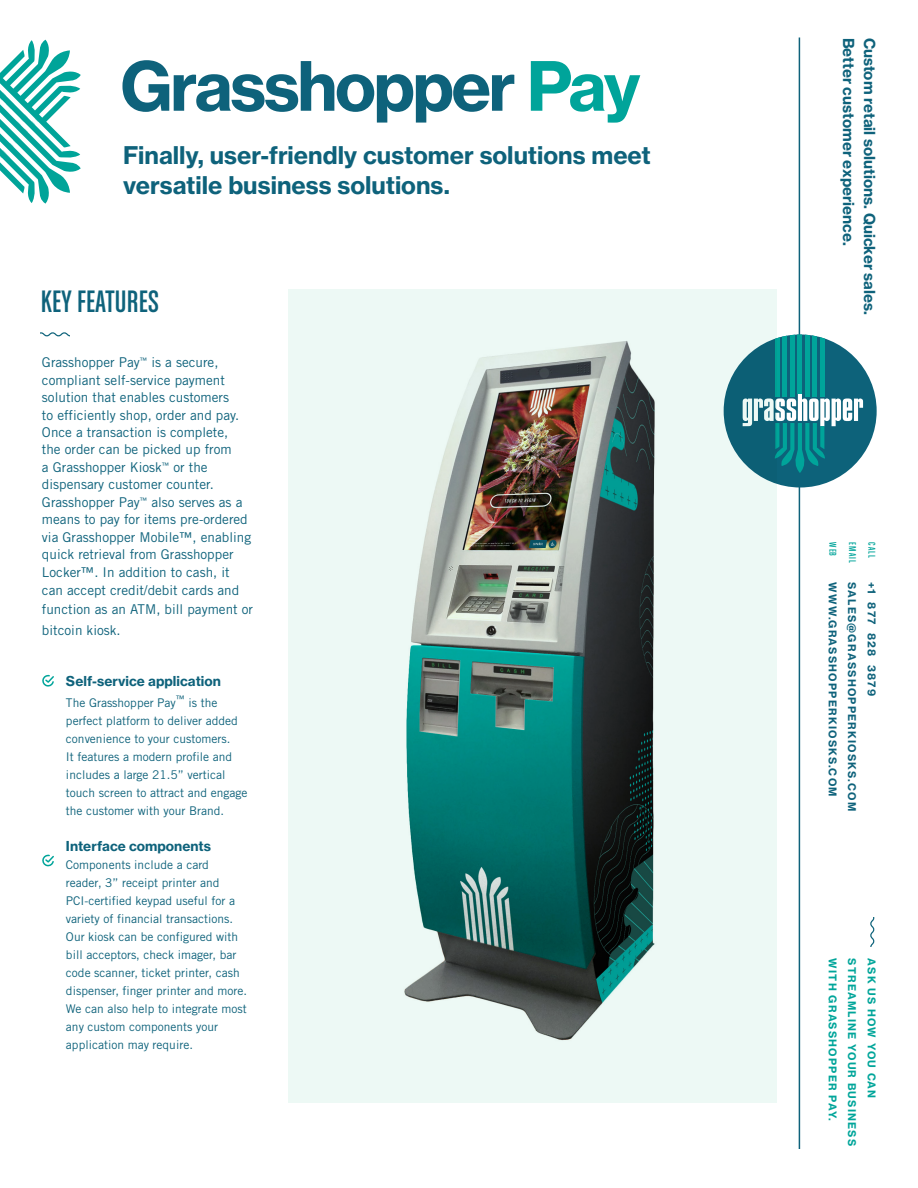
<style>
.page{position:relative;width:918px;height:1188px;background:#fff}
.page>*{position:absolute;margin:0;border:0;box-sizing:border-box;transform-origin:0 0}
.t1{font:66.75px "N Haas Grotesk TX Pro 75 Bd";letter-spacing:-.04em;color:#0e627b}
.t2{font:33px "Chalet Comprime Cologne Eighty";letter-spacing:.01em;color:#0e627b}
.t3{font:24px/30px "N Haas Grotesk TX Pro 75 Bd";color:#0e627b}
.t4{font:15px "N Haas Grotesk TX Pro 75 Bd";color:#0e627b}
.t5{font:13.5px/17.4px "Trade Gothic";color:#0e627b}
.t6{font:13.5px "N Haas Grotesk TX Pro 75 Bd";color:#0e627b}
.t7{font:12px/18px "Trade Gothic";color:#0e627b}
.t8{font:10.5px "N Haas Grotesk TX Pro 75 Bd";letter-spacing:.115em;color:#0e627b}
.t9{font:10.5px "N Haas Grotesk TX Pro 75 Bd";letter-spacing:.115em;color:#00a59a}
.t10{font:10.5px "Chalet Comprime Cologne Eighty";letter-spacing:.1em;color:#00a49a}
.s1{color:#00a49a}
</style>
<div class="page">
<hr style="left:799px;top:38px;width:1px;height:1111px;background:#0e627b">
<div style="left:724px;top:334px;width:153px;height:154px;background:#0d627a;border-radius:50%"></div>
<hr style="left:798px;top:334px;width:4px;height:59px;background:#00a49a">
<hr style="left:820px;top:337px;width:4px;height:60px;background:#00a49a">
<hr style="left:813px;top:334px;width:4px;height:63px;background:#00a49a">
<hr style="left:805px;top:334px;width:4px;height:63px;background:#00a49a">
<hr style="left:775px;top:337px;width:4px;height:60px;background:#00a49a">
<hr style="left:783px;top:334px;width:4px;height:63px;background:#00a49a">
<hr style="left:790px;top:334px;width:4px;height:63px;background:#00a49a">
<svg style="left:776px;top:393px;width:87px;height:80px"></svg>
<svg style="left:870px;top:918px;width:5px;height:29px"></svg>
<svg style="left:288px;top:289px;width:488px;height:813px;fill:#edf9f5"></svg>
<svg style="left:0;top:40px;width:81px;height:164px"></svg>
<svg style="left:42px;top:675px;width:12px;height:12px"></svg>
<svg style="left:42px;top:854px;width:12px;height:13px"></svg>
<svg style="left:41px;top:332px;width:29px;height:5px"></svg>
<p class="t1" style="left:120px;top:44px;width:522px">Grasshopper <span class="s1">Pay</span></p>
<p class="t3" style="left:123px;top:140px;width:529px">Finally, user-friendly customer solutions meet versatile business solutions.</p>
<p class="t2" style="left:41px;top:283px;width:120px">KEY FEATURES</p>
<p class="t5" style="left:42px;top:354px;width:211px">Grasshopper Pay<sup>™</sup> is a secure, compliant self-service payment solution that enables customers<br>to efficiently shop, order and pay.<br>Once a transaction is complete,<br>the order can be picked up from<br>a Grasshopper Kiosk<sup>™</sup> or the dispensary customer counter.<br>Grasshopper Pay<sup>™</sup> also serves as a means to pay for items pre-ordered via Grasshopper Mobile™, enabling quick retrieval from Grasshopper<br>Locker™. In addition to cash, it</p>
<p class="t5" style="left:42px;top:581px;width:213px;line-height:18.9px">can accept credit/debit cards and function as an ATM, bill payment or</p>
<p class="t5" style="left:42px;top:622px;width:80px">bitcoin kiosk.</p>
<p class="t6" style="left:66px;top:672px;width:156px">Self-service application</p>
<p class="t7" style="left:66px;top:693px;width:183px">The Grasshopper Pay<sup>™</sup> is the perfect platform to deliver added convenience to your customers.<br>It features a modern profile and includes a large 21.5” vertical touch screen to attract and engage the customer with your Brand.</p>
<p class="t6" style="left:66px;top:837px;width:147px">Interface components</p>
<p class="t7" style="left:66px;top:855px;width:183px">Components include a card reader, 3” receipt printer and<br>PCI-certified keypad useful for a variety of financial transactions.<br>Our kiosk can be configured with bill acceptors, check imager, bar code scanner, ticket printer, cash dispenser, finger printer and more.<br>We can also help to integrate most any custom components your application may require.</p>
<p class="t4" style="left:858px;top:38px;width:209px;rotate:90deg">Better customer experience.</p>
<p class="t4" style="left:879px;top:38px;width:279px;rotate:90deg">Custom retail solutions. Quicker sales.</p>
<p class="t10" style="left:839px;top:542px;width:15px;rotate:90deg">WEB</p>
<p class="t10" style="left:858px;top:542px;width:22px;rotate:90deg">EMAIL</p>
<p class="t10" style="left:878px;top:542px;width:17px;rotate:90deg">CALL</p>
<p class="t8" style="left:839px;top:582px;width:216px;rotate:90deg">WWW.GRASSHOPPERKIOSKS.COM</p>
<p class="t8" style="left:859px;top:582px;width:230px;rotate:90deg">SALES@GRASSHOPPERKIOSKS.COM</p>
<p class="t8" style="left:878px;top:582px;width:116px;rotate:90deg">+1 877 828 3879</p>
<p class="t9" style="left:839px;top:958px;width:164px;rotate:90deg">WITH GRASSHOPPER PAY.</p>
<p class="t9" style="left:859px;top:958px;width:189px;rotate:90deg">STREAMLINE YOUR BUSINESS</p>
<p class="t9" style="left:878px;top:958px;width:141px;rotate:90deg">ASK US HOW YOU CAN</p>
</div>
